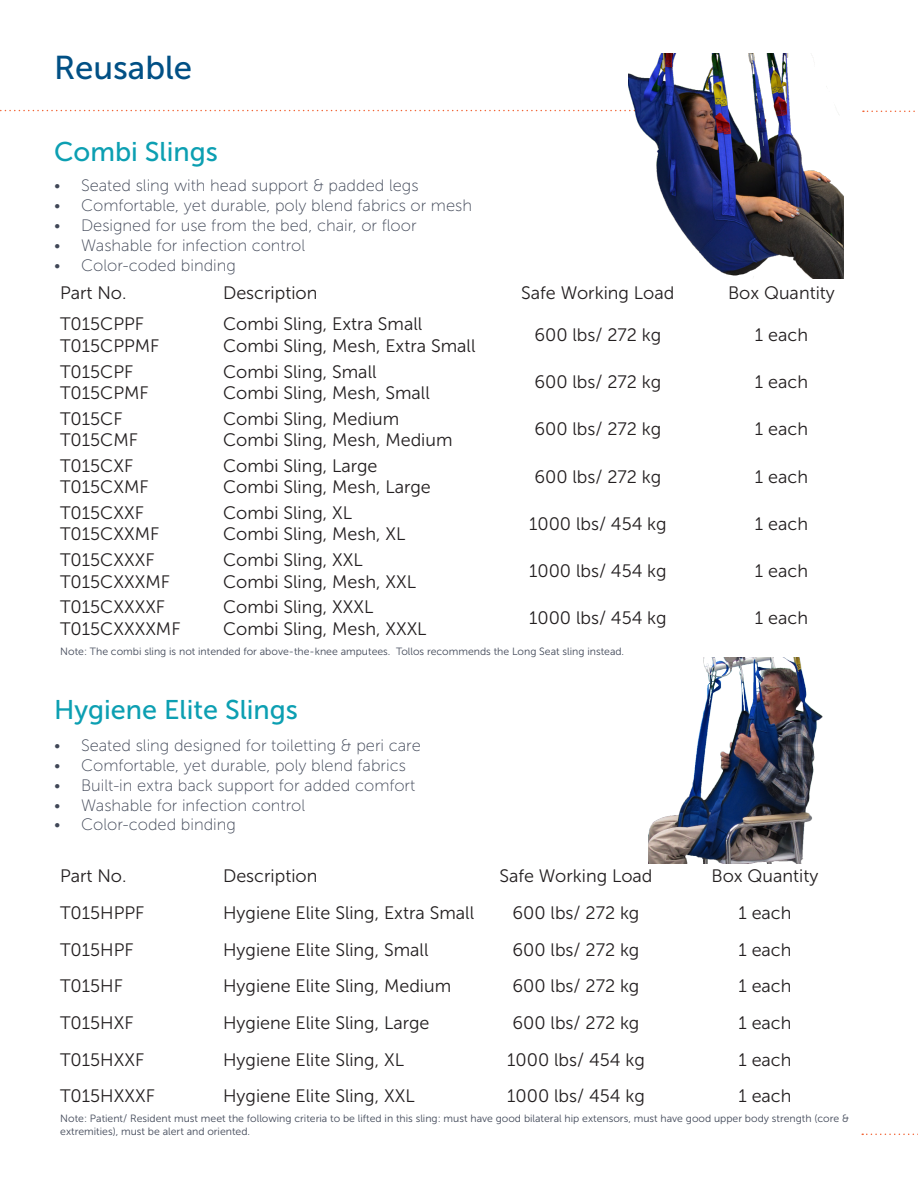
<style>
.page{position:relative;width:918px;height:1188px;background:#fff}
.page>*{position:absolute;margin:0;border:0;box-sizing:border-box;transform-origin:0 0}
.t1{font:33px "Museo Sans 500";color:#015085}
.t2{font:27px "Museo Sans 500";color:#0c9fb2}
.t3{font:18px "Museo Sans 300";color:#231f20}
.t4{font:16.5px "Museo Sans 100";color:#404757}
.t5{font:10.5px/12.6px "Museo Sans 300";color:#404757}
</style>
<div class="page">
<svg style="left:0;top:110px;width:626px;height:1px"></svg>
<svg style="left:863px;top:111px;width:52px;height:1px"></svg>
<svg style="left:862px;top:1134px;width:56px;height:1px"></svg>
<img style="left:628px;top:54px;width:216px;height:224px">
<img style="left:648px;top:658px;width:175px;height:205px">
<p class="t1" style="left:54px;top:49px;width:140px">Reusable</p>
<p class="t2" style="left:54px;top:137px;width:165px">Combi Slings</p>
<p class="t4" style="left:54px;top:177px;width:366px">• Seated sling with head support &amp; padded legs</p>
<p class="t4" style="left:54px;top:197px;width:420px">• Comfortable, yet durable, poly blend fabrics or mesh</p>
<p class="t4" style="left:54px;top:217px;width:364px">• Designed for use from the bed, chair, or floor</p>
<p class="t4" style="left:54px;top:236px;width:253px">• Washable for infection control</p>
<p class="t4" style="left:54px;top:256px;width:184px">• Color-coded binding</p>
<p class="t3" style="left:60px;top:283px;width:68px">Part No.</p>
<p class="t3" style="left:223px;top:283px;width:96px">Description</p>
<p class="t3" style="left:521px;top:283px;width:155px">Safe Working Load</p>
<p class="t3" style="left:728px;top:283px;width:108px">Box Quantity</p>
<p class="t3" style="left:60px;top:315px;width:86px">T015CPPF</p>
<p class="t3" style="left:60px;top:336px;width:101px">T015CPPMF</p>
<p class="t3" style="left:223px;top:315px;width:201px">Combi Sling, Extra Small</p>
<p class="t3" style="left:223px;top:336px;width:254px">Combi Sling, Mesh, Extra Small</p>
<p class="t3" style="left:534px;top:325px;width:128px">600 lbs/ 272 kg</p>
<p class="t3" style="left:755px;top:325px;width:55px">1 each</p>
<p class="t3" style="left:60px;top:362px;width:75px">T015CPF</p>
<p class="t3" style="left:60px;top:383px;width:90px">T015CPMF</p>
<p class="t3" style="left:223px;top:362px;width:155px">Combi Sling, Small</p>
<p class="t3" style="left:223px;top:383px;width:208px">Combi Sling, Mesh, Small</p>
<p class="t3" style="left:534px;top:372px;width:128px">600 lbs/ 272 kg</p>
<p class="t3" style="left:755px;top:372px;width:55px">1 each</p>
<p class="t3" style="left:60px;top:409px;width:64px">T015CF</p>
<p class="t3" style="left:60px;top:430px;width:79px">T015CMF</p>
<p class="t3" style="left:223px;top:409px;width:178px">Combi Sling, Medium</p>
<p class="t3" style="left:223px;top:430px;width:231px">Combi Sling, Mesh, Medium</p>
<p class="t3" style="left:534px;top:420px;width:128px">600 lbs/ 272 kg</p>
<p class="t3" style="left:755px;top:420px;width:55px">1 each</p>
<p class="t3" style="left:60px;top:456px;width:75px">T015CXF</p>
<p class="t3" style="left:60px;top:477px;width:90px">T015CXMF</p>
<p class="t3" style="left:223px;top:456px;width:156px">Combi Sling, Large</p>
<p class="t3" style="left:223px;top:477px;width:209px">Combi Sling, Mesh, Large</p>
<p class="t3" style="left:534px;top:467px;width:128px">600 lbs/ 272 kg</p>
<p class="t3" style="left:755px;top:467px;width:55px">1 each</p>
<p class="t3" style="left:60px;top:503px;width:85px">T015CXXF</p>
<p class="t3" style="left:60px;top:525px;width:101px">T015CXXMF</p>
<p class="t3" style="left:223px;top:503px;width:131px">Combi Sling, XL</p>
<p class="t3" style="left:223px;top:525px;width:184px">Combi Sling, Mesh, XL</p>
<p class="t3" style="left:529px;top:514px;width:139px">1000 lbs/ 454 kg</p>
<p class="t3" style="left:755px;top:514px;width:55px">1 each</p>
<p class="t3" style="left:60px;top:550px;width:96px">T015CXXXF</p>
<p class="t3" style="left:60px;top:572px;width:111px">T015CXXXMF</p>
<p class="t3" style="left:223px;top:550px;width:141px">Combi Sling, XXL</p>
<p class="t3" style="left:223px;top:572px;width:194px">Combi Sling, Mesh, XXL</p>
<p class="t3" style="left:529px;top:561px;width:139px">1000 lbs/ 454 kg</p>
<p class="t3" style="left:755px;top:561px;width:55px">1 each</p>
<p class="t3" style="left:60px;top:597px;width:107px">T015CXXXXF</p>
<p class="t3" style="left:60px;top:619px;width:122px">T015CXXXXMF</p>
<p class="t3" style="left:223px;top:597px;width:152px">Combi Sling, XXXL</p>
<p class="t3" style="left:223px;top:619px;width:205px">Combi Sling, Mesh, XXXL</p>
<p class="t3" style="left:529px;top:608px;width:139px">1000 lbs/ 454 kg</p>
<p class="t3" style="left:755px;top:608px;width:55px">1 each</p>
<p class="t5" style="left:60px;top:645px;width:565px">Note: The combi sling is not intended for above-the-knee amputees. Tollos recommends the Long Seat sling instead.</p>
<p class="t2" style="left:54px;top:695px;width:246px">Hygiene Elite Slings</p>
<p class="t4" style="left:54px;top:737px;width:368px">• Seated sling designed for toiletting &amp; peri care</p>
<p class="t4" style="left:54px;top:757px;width:354px">• Comfortable, yet durable, poly blend fabrics</p>
<p class="t4" style="left:54px;top:776px;width:363px">• Built-in extra back support for added comfort</p>
<p class="t4" style="left:54px;top:796px;width:253px">• Washable for infection control</p>
<p class="t4" style="left:54px;top:816px;width:184px">• Color-coded binding</p>
<p class="t3" style="left:60px;top:866px;width:68px">Part No.</p>
<p class="t3" style="left:223px;top:866px;width:96px">Description</p>
<p class="t3" style="left:499px;top:866px;width:155px">Safe Working Load</p>
<p class="t3" style="left:712px;top:866px;width:108px">Box Quantity</p>
<p class="t3" style="left:60px;top:903px;width:86px">T015HPPF</p>
<p class="t3" style="left:223px;top:903px;width:253px">Hygiene Elite Sling, Extra Small</p>
<p class="t3" style="left:513px;top:903px;width:128px">600 lbs/ 272 kg</p>
<p class="t3" style="left:738px;top:903px;width:55px">1 each</p>
<p class="t3" style="left:60px;top:940px;width:75px">T015HPF</p>
<p class="t3" style="left:223px;top:940px;width:207px">Hygiene Elite Sling, Small</p>
<p class="t3" style="left:513px;top:940px;width:128px">600 lbs/ 272 kg</p>
<p class="t3" style="left:738px;top:940px;width:55px">1 each</p>
<p class="t3" style="left:60px;top:976px;width:65px">T015HF</p>
<p class="t3" style="left:223px;top:976px;width:230px">Hygiene Elite Sling, Medium</p>
<p class="t3" style="left:513px;top:976px;width:128px">600 lbs/ 272 kg</p>
<p class="t3" style="left:738px;top:976px;width:55px">1 each</p>
<p class="t3" style="left:60px;top:1013px;width:75px">T015HXF</p>
<p class="t3" style="left:223px;top:1013px;width:208px">Hygiene Elite Sling, Large</p>
<p class="t3" style="left:513px;top:1013px;width:128px">600 lbs/ 272 kg</p>
<p class="t3" style="left:738px;top:1013px;width:55px">1 each</p>
<p class="t3" style="left:60px;top:1050px;width:86px">T015HXXF</p>
<p class="t3" style="left:223px;top:1050px;width:182px">Hygiene Elite Sling, XL</p>
<p class="t3" style="left:507px;top:1050px;width:139px">1000 lbs/ 454 kg</p>
<p class="t3" style="left:738px;top:1050px;width:55px">1 each</p>
<p class="t3" style="left:60px;top:1087px;width:96px">T015HXXXF</p>
<p class="t3" style="left:223px;top:1087px;width:193px">Hygiene Elite Sling, XXL</p>
<p class="t3" style="left:507px;top:1087px;width:139px">1000 lbs/ 454 kg</p>
<p class="t3" style="left:738px;top:1087px;width:55px">1 each</p>
<p class="t5" style="left:60px;top:1112px;width:790px">Note: Patient/ Resident must meet the following criteria to be lifted in this sling: must have good bilateral hip extensors, must have good upper body strength (core &amp; extremities), must be alert and oriented.</p>
</div>
